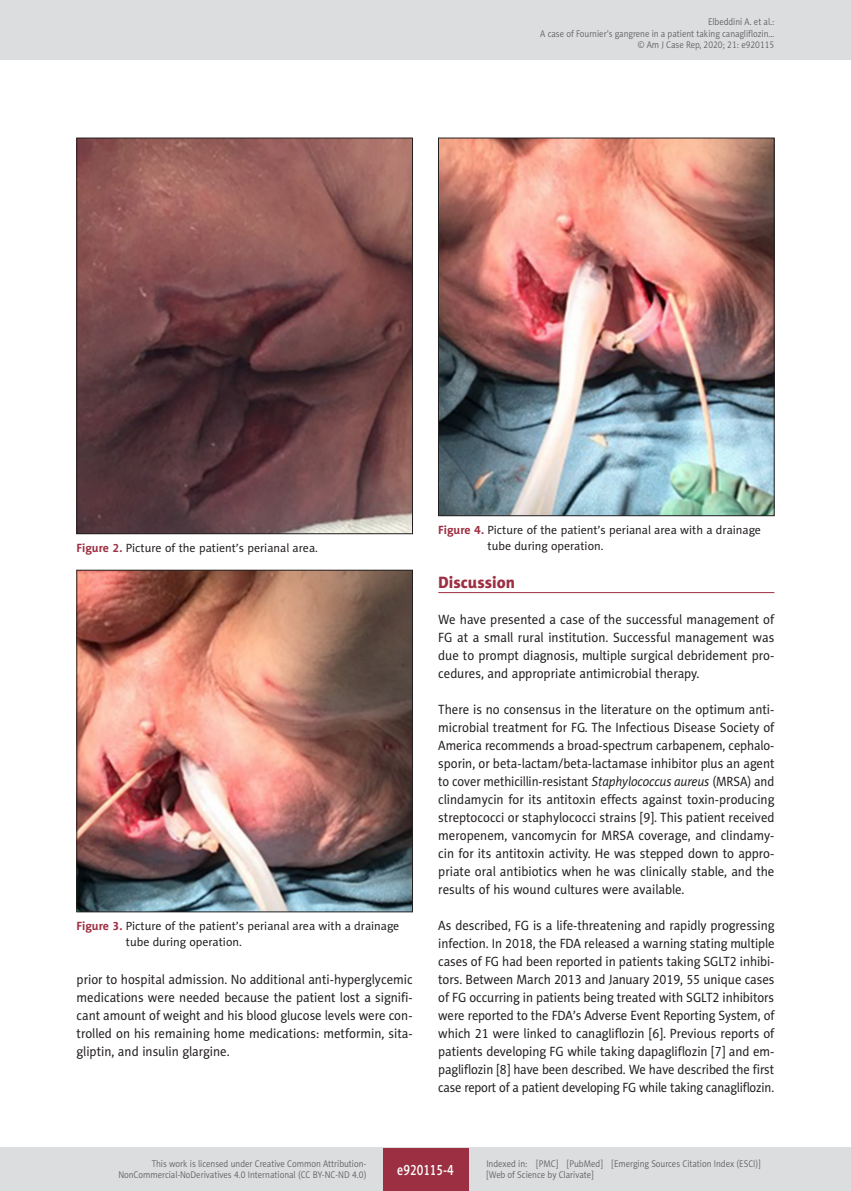
<style>
.page{position:relative;width:851px;height:1191px;background:#fff}
.page>*{position:absolute;margin:0;border:0;box-sizing:border-box;transform-origin:0 0}
.AJCR_Headline_1{font:16.5px "Naomi Sans EFN Heavy";color:#9d2f42}
.t1{font:15px "Naomi Sans EFN Medium";color:#fff;scale:.8 1}
.AJCR_Body{font:13.5px/18px "Naomi Sans EFN";color:#231f20;text-align:justify;scale:.95 1}
.AJCR_Rycina_tytul{font:12px/15.8px "Naomi Sans EFN";color:#231f20}
.t2{font:9.75px/11.2px "Naomi Sans EFN Light";color:#57585a;text-align:right;scale:.9 1}
.s1{font-weight:700;color:#9d2f42}
.s2{font-style:italic}
</style>
<div class="page">
<img style="left:79px;top:140px;width:331px;height:392px">
<div style="left:77px;top:138px;width:335px;height:396px;border:1px solid #231f20"></div>
<img style="left:440px;top:140px;width:332px;height:374px">
<div style="left:438px;top:138px;width:336px;height:378px;border:1px solid #231f20"></div>
<img style="left:79px;top:572px;width:331px;height:338px">
<div style="left:77px;top:570px;width:335px;height:342px;border:1px solid #231f20"></div>
<hr style="left:438px;top:592px;width:336px;height:1px;background:#9d2f42">
<div style="left:0;top:0;width:850px;height:60px;background:#dcdddf"></div>
<hr style="left:850px;top:0;width:1px;height:60px;background:#dcdddf">
<div style="left:0;top:1148px;width:850px;height:43px;background:#dcdddf"></div>
<div style="left:383px;top:1147px;width:85px;height:43px;background:#9d2f42"></div>
<p class="t2" style="left:540px;top:16px;width:261px">Elbeddini A. et al.:<br>A case of Fournier’s gangrene in a patient taking canagliflozin… © Am J Case Rep, 2020; 21: e920115</p>
<p class="AJCR_Rycina_tytul" style="left:77px;top:540px;width:243px"><span class="s1">Figure 2.</span> Picture of the patient’s perianal area.</p>
<p class="AJCR_Rycina_tytul" style="left:126px;top:918px;width:275px;text-indent:-49px"><span class="s1">Figure 3.</span> Picture of the patient’s perianal area with a drainage tube during operation.</p>
<p class="AJCR_Body" style="left:77px;top:970px;width:355px">prior to hospital admission. No additional anti-hyperglycemic medications were needed because the patient lost a signifi&shy;cant amount of weight and his blood glucose levels were con&shy;trolled on his remaining home medications: metformin, sita&shy;gliptin, and insulin glargine.</p>
<p class="AJCR_Rycina_tytul" style="left:487px;top:522px;width:275px;text-indent:-49px"><span class="s1">Figure 4.</span> Picture of the patient’s perianal area with a drainage tube during operation.</p>
<p class="AJCR_Headline_1" style="left:438px;top:572px;width:78px">Discussion</p>
<p class="AJCR_Body" style="left:438px;top:610px;width:355px">We have presented a case of the successful management of FG at a small rural institution. Successful management was due to prompt diagnosis, multiple surgical debridement pro&shy;cedures, and appropriate antimicrobial therapy.</p>
<p class="AJCR_Body" style="left:438px;top:700px;width:355px">There is no consensus in the literature on the optimum anti&shy;microbial treatment for FG. The Infectious Disease Society of America recommends a broad-spectrum carbapenem, cephalo&shy;sporin, or beta-lactam/beta-lactamase inhibitor plus an agent to cover methicillin-resistant <span class="s2">Staphylococcus aureus</span> (MRSA) and clindamycin for its antitoxin effects against toxin-producing streptococci or staphylococci strains [9]. This patient received meropenem, vancomycin for MRSA coverage, and clindamy&shy;cin for its antitoxin activity. He was stepped down to appro&shy;priate oral antibiotics when he was clinically stable, and the results of his wound cultures were available.</p>
<p class="AJCR_Body" style="left:438px;top:916px;width:355px">As described, FG is a life-threatening and rapidly progressing infection. In 2018, the FDA released a warning stating multiple cases of FG had been reported in patients taking SGLT2 inhibi&shy;tors. Between March 2013 and January 2019, 55 unique cases of FG occurring in patients being treated with SGLT2 inhibitors were reported to the FDA’s Adverse Event Reporting System, of which 21 were linked to canagliflozin [6]. Previous reports of patients developing FG while taking dapagliflozin [7] and em&shy;pagliflozin [8] have been described. We have described the first case report of a patient developing FG while taking canagliflozin.</p>
<p class="t2" style="left:118px;top:1158px;width:277px">This work is licensed under Creative Common Attribution-<br>NonCommercial-NoDerivatives 4.0 International (CC BY-NC-ND 4.0)</p>
<p class="t1" style="left:397px;top:1160px;width:72px">e920115-4</p>
<p class="t2" style="left:486px;top:1158px;width:306px;text-align:left">Indexed in: [PMC] [PubMed] [Emerging Sources Citation Index (ESCI)] [Web of Science by Clarivate]</p>
</div>
